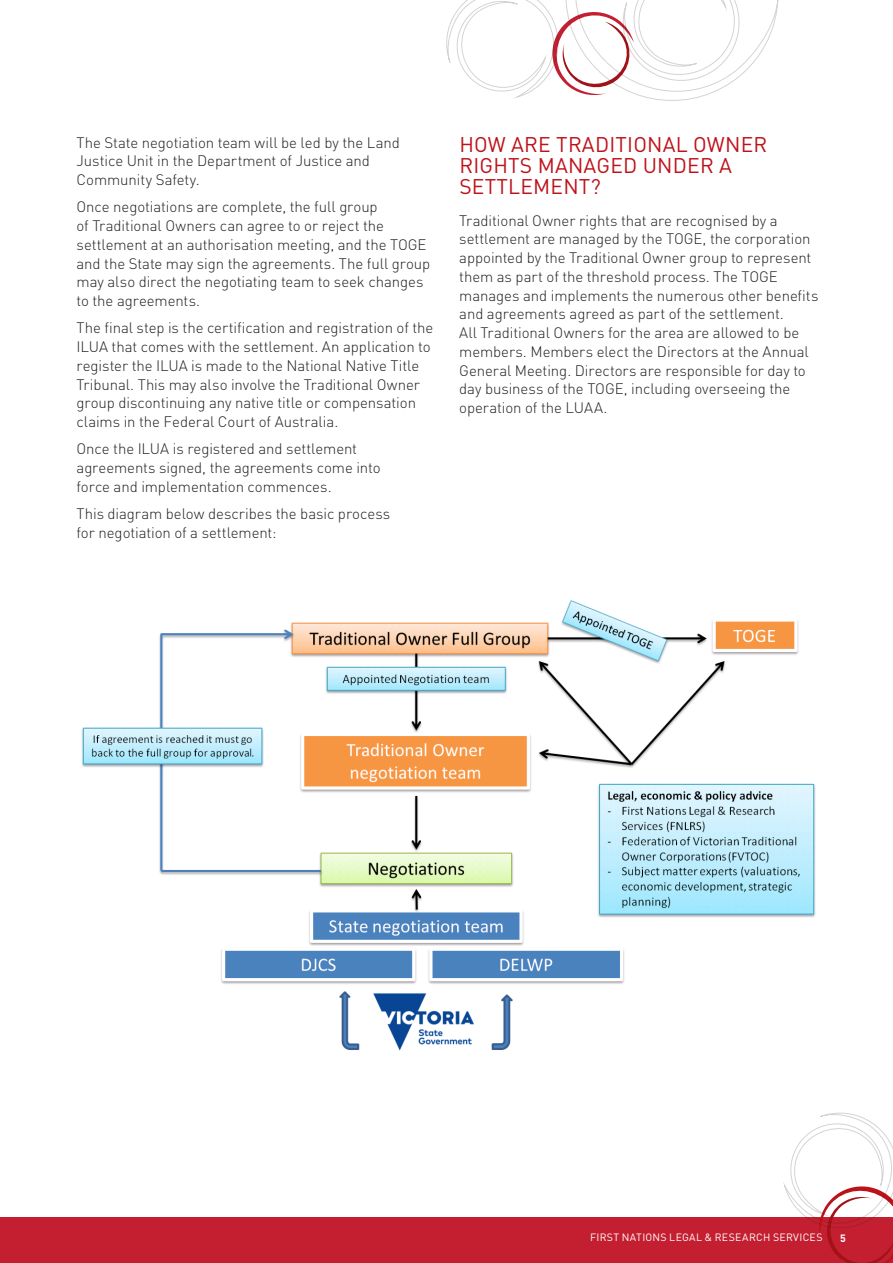
<style>
.page{position:relative;width:893px;height:1263px;background:#fff}
.page>*{position:absolute;margin:0;border:0;box-sizing:border-box;transform-origin:0 0}
.H3_-_14_14pt_Light{font:21px/21px "DINOT";letter-spacing:.01em;color:#be1119}
.Body_Text_Plain{font:300 15px/18.8px "DINOT";letter-spacing:-.005em;color:#231f20}
.t1{font:10.5px "DINOT";letter-spacing:.03em;color:#fff}
.t2{font:700 10.5px "DINOT";color:#fff}
</style>
<div class="page">
<img style="left:82px;top:600px;width:734px;height:451px">
<svg style="left:446px;top:0;width:332px;height:101px"></svg>
<div style="left:0;top:1217px;width:893px;height:46px;background:#c41f30"></div>
<svg style="left:783px;top:1112px;width:110px;height:151px"></svg>
<p class="Body_Text_Plain" style="left:77px;top:133px;width:325px">The State negotiation team will be led by the Land<br>Justice Unit in the Department of Justice and<br>Community Safety.</p>
<p class="Body_Text_Plain" style="left:77px;top:197px;width:355px">Once negotiations are complete, the full group<br>of Traditional Owners can agree to or reject the settlement at an authorisation meeting, and the TOGE and the State may sign the agreements. The full group may also direct the negotiating team to seek changes to the agreements.</p>
<p class="Body_Text_Plain" style="left:77px;top:318px;width:358px">The final step is the certification and registration of the ILUA that comes with the settlement. An application to register the ILUA is made to the National Native Title Tribunal. This may also involve the Traditional Owner group discontinuing any native title or compensation claims in the Federal Court of Australia.</p>
<p class="Body_Text_Plain" style="left:77px;top:439px;width:305px">Once the ILUA is registered and settlement agreements signed, the agreements come into force and implementation commences.</p>
<p class="Body_Text_Plain" style="left:77px;top:504px;width:315px">This diagram below describes the basic process for negotiation of a settlement:</p>
<p class="H3_-_14_14pt_Light" style="left:459px;top:134px;width:309px">HOW ARE TRADITIONAL OWNER<br>RIGHTS MANAGED UNDER A<br>SETTLEMENT?</p>
<p class="Body_Text_Plain" style="left:459px;top:211px;width:361px">Traditional Owner rights that are recognised by a settlement are managed by the TOGE, the corporation appointed by the Traditional Owner group to represent them as part of the threshold process. The TOGE manages and implements the numerous other benefits and agreements agreed as part of the settlement.<br>All Traditional Owners for the area are allowed to be members. Members elect the Directors at the Annual General Meeting. Directors are responsible for day to day business of the TOGE, including overseeing the operation of the LUAA.</p>
<p class="t1" style="left:590px;top:1231px;width:234px">FIRST NATIONS LEGAL &amp; RESEARCH SERVICES</p>
<p class="t2" style="left:840px;top:1231px;width:7px">5</p>
</div>
